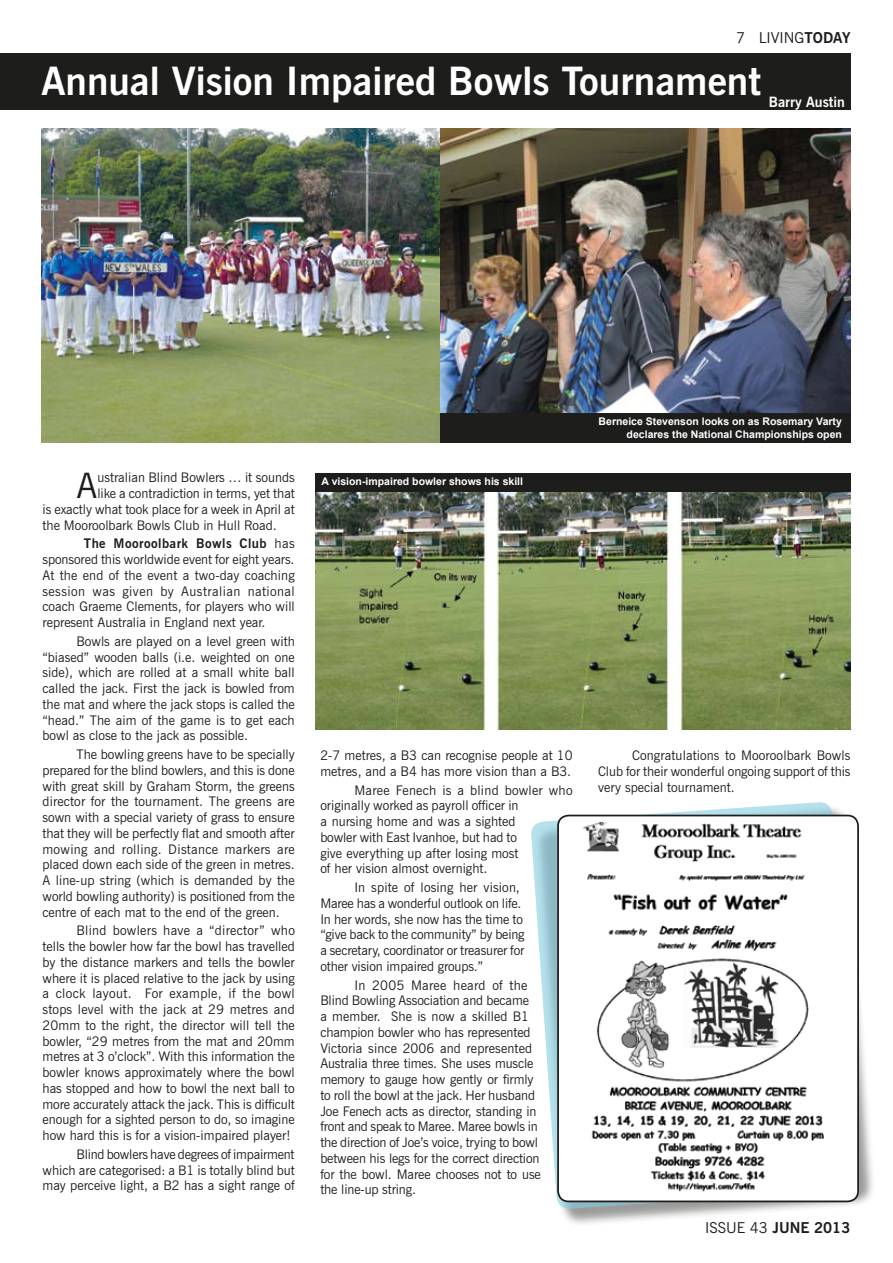
<style>
.page{position:relative;width:893px;height:1263px;background:#fff}
.page>*{position:absolute;margin:0;border:0;box-sizing:border-box;transform-origin:0 0}
.t1{font:700 39px "News Gothic BT";color:#fff}
.t2{font:34.95px "News Gothic BT";color:#1d1d1b}
.t3{font:700 15px "News Gothic BT";color:#1d1d1b}
.t4{font:15px "News Gothic BT";color:#1d1d1b}
.t5{font:700 14.25px "News Gothic BT";color:#fff}
.t6{font:13.2px/15.8px "News Gothic BT";letter-spacing:-.005em;color:#1d1d1b;text-align:justify}
.t7{font:700 10.5px/12.6px "Arial";color:#fff;text-align:right}
.s1{font-weight:700}
.s2{font-weight:400}
</style>
<div class="page">
<div style="left:0;top:53px;width:850px;height:57px;background:#1d1d1b"></div>
<img style="left:439px;top:128px;width:411px;height:315px">
<img style="left:41px;top:128px;width:398px;height:315px">
<div style="left:440px;top:413px;width:410px;height:30px;background:#1d1d1b"></div>
<img style="left:315px;top:492px;width:535px;height:237px">
<div style="left:315px;top:473px;width:535px;height:19px;background:#1d1d1b"></div>
<div style="left:533px;top:804px;width:350px;height:430px;background:#1d1d1b;opacity:.44"></div>
<svg style="left:531px;top:802px;width:328px;height:407px"></svg>
<div style="left:558px;top:815px;width:300px;height:386px;background:#fff;border-radius:10px"></div>
<div style="left:557px;top:815px;width:302px;height:387px;border:2px solid #1d1d1b;border-radius:10px"></div>
<img style="left:583px;top:822px;width:241px;height:370px">
<p class="t4" style="left:736px;top:28px;width:116px">7 LIVING<span class="s1">TODAY</span></p>
<h1 class="t1" style="left:41px;top:57px;width:721px">Annual Vision Impaired Bowls Tournament</h1>
<p class="t5" style="left:769px;top:94px;width:78px">Barry Austin</p>
<h2 class="t2" style="left:77px;top:464px;width:22px">A</h2>
<p class="t6" style="left:97px;top:470px;width:199px">ustralian Blind Bowlers … it sounds</p>
<p class="t6" style="left:97px;top:485px;width:199px">like a contradiction in terms, yet that</p>
<p class="t6" style="left:43px;top:501px;width:254px">is exactly what took place for a week in April at</p>
<p class="t6" style="left:43px;top:517px;width:236px">the Mooroolbark Bowls Club in Hull Road.</p>
<p class="t6" style="left:43px;top:536px;width:254px;text-indent:41px"><span class="s1">The Mooroolbark Bowls Club</span> has sponsored this worldwide event for eight years.<br>At the end of the event a two-day coaching session was given by Australian national coach Graeme Clements, for players who will represent Australia in England next year.</p>
<p class="t6" style="left:43px;top:633px;width:254px;text-indent:34px">Bowls are played on a level green with “biased” wooden balls (i.e. weighted on one side), which are rolled at a small white ball called the jack. First the jack is bowled from the mat and where the jack stops is called the “head.” The aim of the game is to get each bowl as close to the jack as possible.</p>
<p class="t6" style="left:43px;top:746px;width:254px;text-indent:34px">The bowling greens have to be specially prepared for the blind bowlers, and this is done with great skill by Graham Storm, the greens director for the tournament. The greens are sown with a special variety of grass to ensure that they will be perfectly flat and smooth after mowing and rolling. Distance markers are placed down each side of the green in metres.<br>A line-up string (which is demanded by the world bowling authority) is positioned from the centre of each mat to the end of the green.</p>
<p class="t6" style="left:43px;top:923px;width:254px;text-indent:34px">Blind bowlers have a “director” who tells the bowler how far the bowl has travelled by the distance markers and tells the bowler where it is placed relative to the jack by using a clock layout. For example, if the bowl stops level with the jack at 29 metres and 20mm to the right, the director will tell the bowler, “29 metres from the mat and 20mm metres at 3 o’clock”. With this information the bowler knows approximately where the bowl has stopped and how to bowl the next ball to more accurately attack the jack. This is difficult enough for a sighted person to do, so imagine how hard this is for a vision-impaired player!</p>
<p class="t6" style="left:43px;top:1146px;width:254px;text-indent:34px">Blind bowlers have degrees of impairment which are categorised: a B1 is totally blind but may perceive light, a B2 has a sight range of</p>
<p class="t7" style="left:322px;top:476px;width:203px">A vision-impaired bowler shows his skill</p>
<p class="t6" style="left:320px;top:747px;width:254px">2-7 metres, a B3 can recognise people at 10 metres, and a B4 has more vision than a B3.</p>
<p class="t6" style="left:320px;top:782px;width:254px;text-align:left;text-indent:34px">Maree Fenech is a blind bowler who originally worked as payroll officer in<br>a nursing home and was a sighted<br>bowler with East Ivanhoe, but had to<br>give everything up after losing most<br>of her vision almost overnight.</p>
<p class="t6" style="left:320px;top:879px;width:206px;text-align:left;text-indent:34px">In spite of losing her vision, Maree has a wonderful outlook on life.<br>In her words, she now has the time to “give back to the community” by being a secretary, coordinator or treasurer for other vision impaired groups.”</p>
<p class="t6" style="left:320px;top:977px;width:222px;text-align:left;text-indent:34px">In 2005 Maree heard of the Blind Bowling Association and became<br>a member. She is now a skilled B1 champion bowler who has represented Victoria since 2006 and represented Australia three times. She uses muscle memory to gauge how gently or firmly to roll the bowl at the jack. Her husband Joe Fenech acts as director, standing in front and speak to Maree. Maree bowls in the direction of Joe’s voice, trying to bowl between his legs for the correct direction for the bowl. Maree chooses not to use the line-up string.</p>
<p class="t7" style="left:599px;top:416px;width:245px">Berneice Stevenson looks on as Rosemary Varty declares the National Championships open</p>
<p class="t6" style="left:598px;top:747px;width:254px;text-indent:34px">Congratulations to Mooroolbark Bowls Club for their wonderful ongoing support of this very special tournament.</p>
<p class="t3" style="left:705px;top:1218px;width:147px"><span class="s2">ISSUE 43</span> JUNE 2013</p>
</div>
